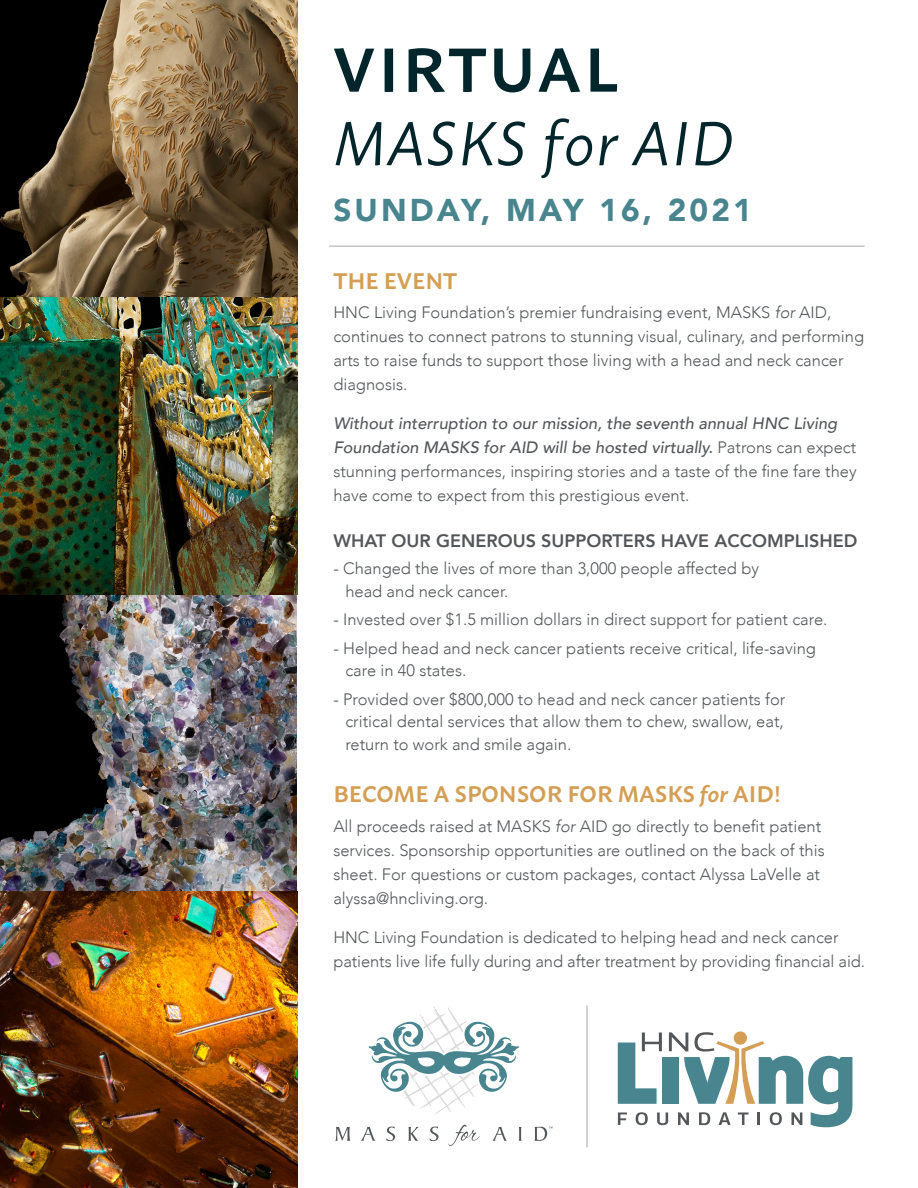
<style>
.page{position:relative;width:918px;height:1188px;background:#fff}
.page>*{position:absolute;margin:0;border:0;box-sizing:border-box;transform-origin:0 0}
.t1{font:italic 61.5px/73.5px "Macho";letter-spacing:.025em;color:#00262c}
.t2{font:900 31.5px "Avenir";letter-spacing:.1em;color:#48858e}
.t3{font:600 22.5px "Macho";color:#d49f54}
.t4{font:800 18px "Avenir";color:#54575a}
.t5{font:300 16.5px/24px "Avenir";color:#54575a}
.s1{font-weight:600;font-style:normal}
.s2{font-style:italic}
.s3{font-weight:500;font-style:italic}
</style>
<div class="page">
<img style="left:0;top:891px;width:298px;height:297px">
<svg style="left:0;top:0;width:298px;height:298px"></svg>
<img style="left:0;top:595px;width:297px;height:296px">
<img style="left:0;top:298px;width:298px;height:297px">
<svg style="left:618px;top:1032px;width:234px;height:95px"></svg>
<svg style="left:335px;top:1127px;width:15px;height:14px"></svg>
<svg style="left:361px;top:1127px;width:14px;height:14px"></svg>
<svg style="left:386px;top:1127px;width:9px;height:14px"></svg>
<svg style="left:408px;top:1127px;width:11px;height:14px"></svg>
<svg style="left:430px;top:1127px;width:8px;height:14px"></svg>
<svg style="left:493px;top:1127px;width:14px;height:14px"></svg>
<svg style="left:519px;top:1127px;width:3px;height:14px"></svg>
<svg style="left:448px;top:1125px;width:32px;height:21px"></svg>
<svg style="left:535px;top:1127px;width:18px;height:14px"></svg>
<svg style="left:369px;top:1006px;width:150px;height:108px"></svg>
<div style="left:549px;top:1130px;width:6px;height:13px;background:#fff"></div>
<hr style="left:587px;top:1005px;width:1px;height:142px;background:#a7a7a8">
<hr style="left:329px;top:246px;width:536px;height:1px;background:#a7a7a8">
<p class="t1" style="left:333px;top:28px;width:402px"><span class="s1">VIRTUAL<br></span>MASKS for AID</p>
<p class="t2" style="left:333px;top:183px;width:420px">SUNDAY, MAY 16, 2021</p>
<p class="t3" style="left:333px;top:261px;width:125px">THE EVENT</p>
<p class="t5" style="left:333px;top:300px;width:532px">HNC Living Foundation’s premier fundraising event, MASKS <span class="s2">for</span> AID, continues to connect patrons to stunning visual, culinary, and performing arts to raise funds to support those living with a head and neck cancer diagnosis.</p>
<p class="t5" style="left:333px;top:411px;width:525px"><span class="s3">Without interruption to our mission, the seventh annual HNC Living Foundation MASKS for AID will be hosted virtually.</span> Patrons can expect stunning performances, inspiring stories and a taste of the fine fare they have come to expect from this prestigious event.</p>
<p class="t4" style="left:333px;top:527px;width:526px">WHAT OUR GENEROUS SUPPORTERS HAVE ACCOMPLISHED</p>
<p class="t5" style="left:345px;top:557px;width:415px;line-height:22.5px;text-indent:-12px">- Changed the lives of more than 3,000 people affected by head and neck cancer.</p>
<p class="t5" style="left:333px;top:608px;width:496px">- Invested over $1.5 million dollars in direct support for patient care.</p>
<p class="t5" style="left:345px;top:637px;width:472px;line-height:22.5px;text-indent:-12px">- Helped head and neck cancer patients receive critical, life-saving care in 40 states.</p>
<p class="t5" style="left:345px;top:688px;width:442px;line-height:22.5px;text-align:justify;text-indent:-12px">- Provided over $800,000 to head and neck cancer patients for critical dental services that allow them to chew, swallow, eat, return to work and smile again.</p>
<p class="t3" style="left:333px;top:774px;width:449px">BECOME A SPONSOR FOR MASKS <span class="s2">for</span> AID!</p>
<p class="t5" style="left:333px;top:815px;width:493px">All proceeds raised at MASKS <span class="s2">for</span> AID go directly to benefit patient services. Sponsorship opportunities are outlined on the back of this sheet. For questions or custom packages, contact Alyssa LaVelle at alyssa@hncliving.org.</p>
<p class="t5" style="left:333px;top:926px;width:533px">HNC Living Foundation is dedicated to helping head and neck cancer patients live life fully during and after treatment by providing financial aid.</p>
</div>
